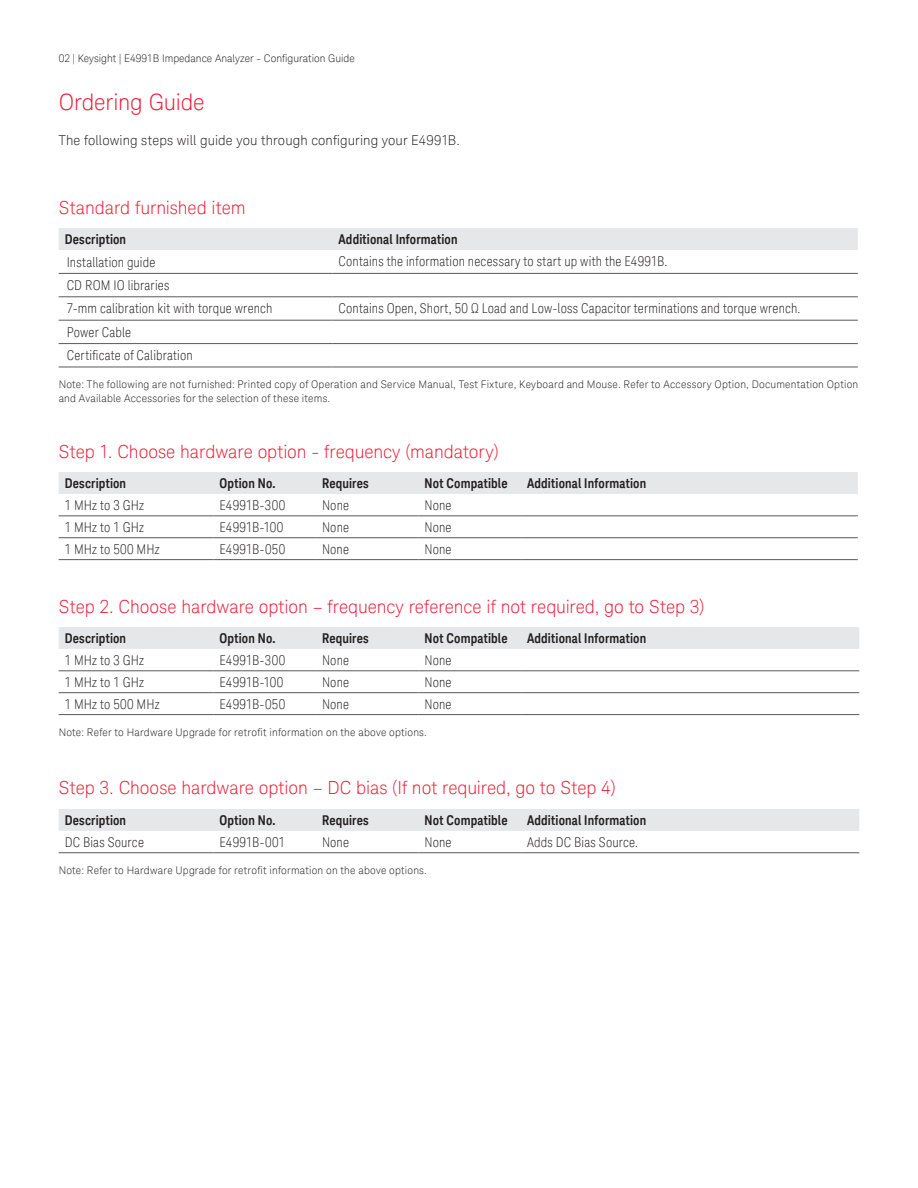
<style>
.page{position:relative;width:918px;height:1188px;background:#fff}
.page>*{position:absolute;margin:0;border:0;box-sizing:border-box;transform-origin:0 0}
.t1{font:300 22.5px "Keysight Sans";letter-spacing:-.01em;color:#ed1a37}
.t2{font:300 18px "Keysight Sans";letter-spacing:-.005em;color:#ed1a37}
.t3{font:300 condensed 13.5px/23.4px "Keysight Sans";letter-spacing:.01em;color:#231f20}
.t4{font:700 13.5px "Keysight Sans Condensed";letter-spacing:.01em;color:#231f20}
.t5{font:300 13.5px "Keysight Sans";letter-spacing:.005em;color:#231f20}
.t6{font:300 10.5px/13.5px "Keysight Sans";letter-spacing:.02em;color:#231f20}
.t7{font:300 10.5px "Keysight Sans";color:#231f20}
</style>
<div class="page">
<div style="left:59px;top:228px;width:799px;height:22px;background:#e6e7e8"></div>
<hr style="left:59px;top:273px;width:274px;height:1px;background:#58595b">
<hr style="left:333px;top:273px;width:525px;height:1px;background:#58595b">
<hr style="left:59px;top:296px;width:274px;height:1px;background:#58595b">
<hr style="left:333px;top:296px;width:525px;height:1px;background:#58595b">
<hr style="left:59px;top:320px;width:274px;height:1px;background:#58595b">
<hr style="left:333px;top:320px;width:525px;height:1px;background:#58595b">
<hr style="left:59px;top:343px;width:274px;height:1px;background:#58595b">
<hr style="left:333px;top:343px;width:525px;height:1px;background:#58595b">
<hr style="left:59px;top:367px;width:274px;height:1px;background:#58595b">
<hr style="left:333px;top:367px;width:525px;height:1px;background:#58595b">
<div style="left:59px;top:472px;width:799px;height:22px;background:#e6e7e8"></div>
<hr style="left:59px;top:515px;width:155px;height:1px;background:#58595b">
<hr style="left:214px;top:515px;width:102px;height:1px;background:#58595b">
<hr style="left:316px;top:515px;width:103px;height:1px;background:#58595b">
<hr style="left:419px;top:515px;width:102px;height:1px;background:#58595b">
<hr style="left:521px;top:515px;width:337px;height:1px;background:#58595b">
<hr style="left:59px;top:537px;width:155px;height:1px;background:#58595b">
<hr style="left:214px;top:537px;width:102px;height:1px;background:#58595b">
<hr style="left:316px;top:537px;width:103px;height:1px;background:#58595b">
<hr style="left:419px;top:537px;width:102px;height:1px;background:#58595b">
<hr style="left:521px;top:537px;width:337px;height:1px;background:#58595b">
<hr style="left:59px;top:559px;width:155px;height:1px;background:#58595b">
<hr style="left:214px;top:559px;width:102px;height:1px;background:#58595b">
<hr style="left:316px;top:559px;width:103px;height:1px;background:#58595b">
<hr style="left:419px;top:559px;width:102px;height:1px;background:#58595b">
<hr style="left:521px;top:559px;width:337px;height:1px;background:#58595b">
<div style="left:59px;top:627px;width:800px;height:22px;background:#e6e7e8"></div>
<hr style="left:59px;top:670px;width:155px;height:1px;background:#58595b">
<hr style="left:214px;top:670px;width:102px;height:1px;background:#58595b">
<hr style="left:316px;top:670px;width:103px;height:1px;background:#58595b">
<hr style="left:419px;top:670px;width:102px;height:1px;background:#58595b">
<hr style="left:521px;top:670px;width:338px;height:1px;background:#58595b">
<hr style="left:59px;top:692px;width:155px;height:1px;background:#58595b">
<hr style="left:214px;top:692px;width:102px;height:1px;background:#58595b">
<hr style="left:316px;top:692px;width:103px;height:1px;background:#58595b">
<hr style="left:419px;top:692px;width:102px;height:1px;background:#58595b">
<hr style="left:521px;top:692px;width:338px;height:1px;background:#58595b">
<hr style="left:59px;top:714px;width:155px;height:1px;background:#58595b">
<hr style="left:214px;top:714px;width:102px;height:1px;background:#58595b">
<hr style="left:316px;top:714px;width:103px;height:1px;background:#58595b">
<hr style="left:419px;top:714px;width:102px;height:1px;background:#58595b">
<hr style="left:521px;top:714px;width:338px;height:1px;background:#58595b">
<div style="left:59px;top:809px;width:800px;height:22px;background:#e6e7e8"></div>
<hr style="left:59px;top:852px;width:155px;height:1px;background:#58595b">
<hr style="left:214px;top:852px;width:102px;height:1px;background:#58595b">
<hr style="left:316px;top:852px;width:103px;height:1px;background:#58595b">
<hr style="left:419px;top:852px;width:102px;height:1px;background:#58595b">
<hr style="left:521px;top:852px;width:338px;height:1px;background:#58595b">
<p class="t7" style="left:59px;top:52px;width:298px">02 | Keysight | E4991B Impedance Analyzer - Coniguration Guide</p>
<h1 class="t1" style="left:59px;top:89px;width:148px">Ordering Guide</h1>
<p class="t5" style="left:59px;top:132px;width:403px">The following steps will guide you through coniguring your E4991B.</p>
<h2 class="t2" style="left:59px;top:197px;width:189px">Standard furnished item</h2>
<p class="t4" style="left:65px;top:233px;width:63px">Description</p>
<p class="t4" style="left:338px;top:233px;width:121px">Additional Information</p>
<p class="t3" style="left:67px;top:251px;width:90px">Installation guide</p>
<p class="t3" style="left:338px;top:250px;width:330px">Contains the information necessary to start up with the E4991B.</p>
<p class="t3" style="left:67px;top:275px;width:207px">CD ROM IO libraries<br>7-mm calibration kit with torque wrench</p>
<p class="t3" style="left:338px;top:296px;width:463px">Contains Open, Short, 50 Ω Load and Low-loss Capacitor terminations and torque wrench.</p>
<p class="t3" style="left:67px;top:321px;width:127px">Power Cable<br>Certiicate of Calibration</p>
<p class="t6" style="left:59px;top:378px;width:801px">Note: The following are not furnished: Printed copy of Operation and Service Manual, Test Fixture, Keyboard and Mouse. Refer to Accessory Option, Documentation Option and Available Accessories for the selection of these items.</p>
<h2 class="t2" style="left:59px;top:441px;width:442px">Step 1. Choose hardware option - frequency (mandatory)</h2>
<p class="t4" style="left:65px;top:477px;width:63px">Description</p>
<p class="t4" style="left:220px;top:477px;width:58px">Option No.</p>
<p class="t4" style="left:322px;top:477px;width:48px">Requires</p>
<p class="t4" style="left:425px;top:477px;width:84px">Not Compatible</p>
<p class="t4" style="left:527px;top:477px;width:121px">Additional Information</p>
<p class="t3" style="left:65px;top:494px;width:81px">1 MHz to 3 GHz</p>
<p class="t3" style="left:220px;top:494px;width:67px">E4991B-300</p>
<p class="t3" style="left:322px;top:494px;width:29px">None</p>
<p class="t3" style="left:425px;top:494px;width:29px">None</p>
<p class="t3" style="left:65px;top:516px;width:81px">1 MHz to 1 GHz</p>
<p class="t3" style="left:220px;top:516px;width:65px">E4991B-100</p>
<p class="t3" style="left:322px;top:516px;width:29px">None</p>
<p class="t3" style="left:425px;top:516px;width:29px">None</p>
<p class="t3" style="left:65px;top:538px;width:96px">1 MHz to 500 MHz</p>
<p class="t3" style="left:220px;top:538px;width:67px">E4991B-050</p>
<p class="t3" style="left:322px;top:538px;width:29px">None</p>
<p class="t3" style="left:425px;top:538px;width:29px">None</p>
<h2 class="t2" style="left:59px;top:596px;width:647px">Step 2. Choose hardware option – frequency reference if not required, go to Step 3)</h2>
<p class="t4" style="left:65px;top:632px;width:63px">Description</p>
<p class="t4" style="left:220px;top:632px;width:58px">Option No.</p>
<p class="t4" style="left:322px;top:632px;width:48px">Requires</p>
<p class="t4" style="left:425px;top:632px;width:84px">Not Compatible</p>
<p class="t4" style="left:527px;top:632px;width:121px">Additional Information</p>
<p class="t3" style="left:65px;top:649px;width:81px">1 MHz to 3 GHz</p>
<p class="t3" style="left:220px;top:649px;width:67px">E4991B-300</p>
<p class="t3" style="left:322px;top:649px;width:29px">None</p>
<p class="t3" style="left:425px;top:649px;width:29px">None</p>
<p class="t3" style="left:65px;top:671px;width:81px">1 MHz to 1 GHz</p>
<p class="t3" style="left:220px;top:671px;width:65px">E4991B-100</p>
<p class="t3" style="left:322px;top:671px;width:29px">None</p>
<p class="t3" style="left:425px;top:671px;width:29px">None</p>
<p class="t3" style="left:65px;top:693px;width:96px">1 MHz to 500 MHz</p>
<p class="t3" style="left:220px;top:693px;width:67px">E4991B-050</p>
<p class="t3" style="left:322px;top:693px;width:29px">None</p>
<p class="t3" style="left:425px;top:693px;width:29px">None</p>
<p class="t6" style="left:59px;top:726px;width:370px">Note: Refer to Hardware Upgrade for retroit information on the above options.</p>
<h2 class="t2" style="left:59px;top:778px;width:559px">Step 3. Choose hardware option – DC bias (If not required, go to Step 4)</h2>
<p class="t4" style="left:65px;top:814px;width:63px">Description</p>
<p class="t4" style="left:220px;top:814px;width:58px">Option No.</p>
<p class="t4" style="left:322px;top:814px;width:48px">Requires</p>
<p class="t4" style="left:425px;top:814px;width:84px">Not Compatible</p>
<p class="t4" style="left:527px;top:814px;width:121px">Additional Information</p>
<p class="t3" style="left:65px;top:831px;width:81px">DC Bias Source</p>
<p class="t3" style="left:220px;top:831px;width:67px">E4991B-001</p>
<p class="t3" style="left:322px;top:831px;width:29px">None</p>
<p class="t3" style="left:425px;top:831px;width:29px">None</p>
<p class="t3" style="left:527px;top:831px;width:113px">Adds DC Bias Source.</p>
<p class="t6" style="left:59px;top:864px;width:370px">Note: Refer to Hardware Upgrade for retroit information on the above options.</p>
</div>
